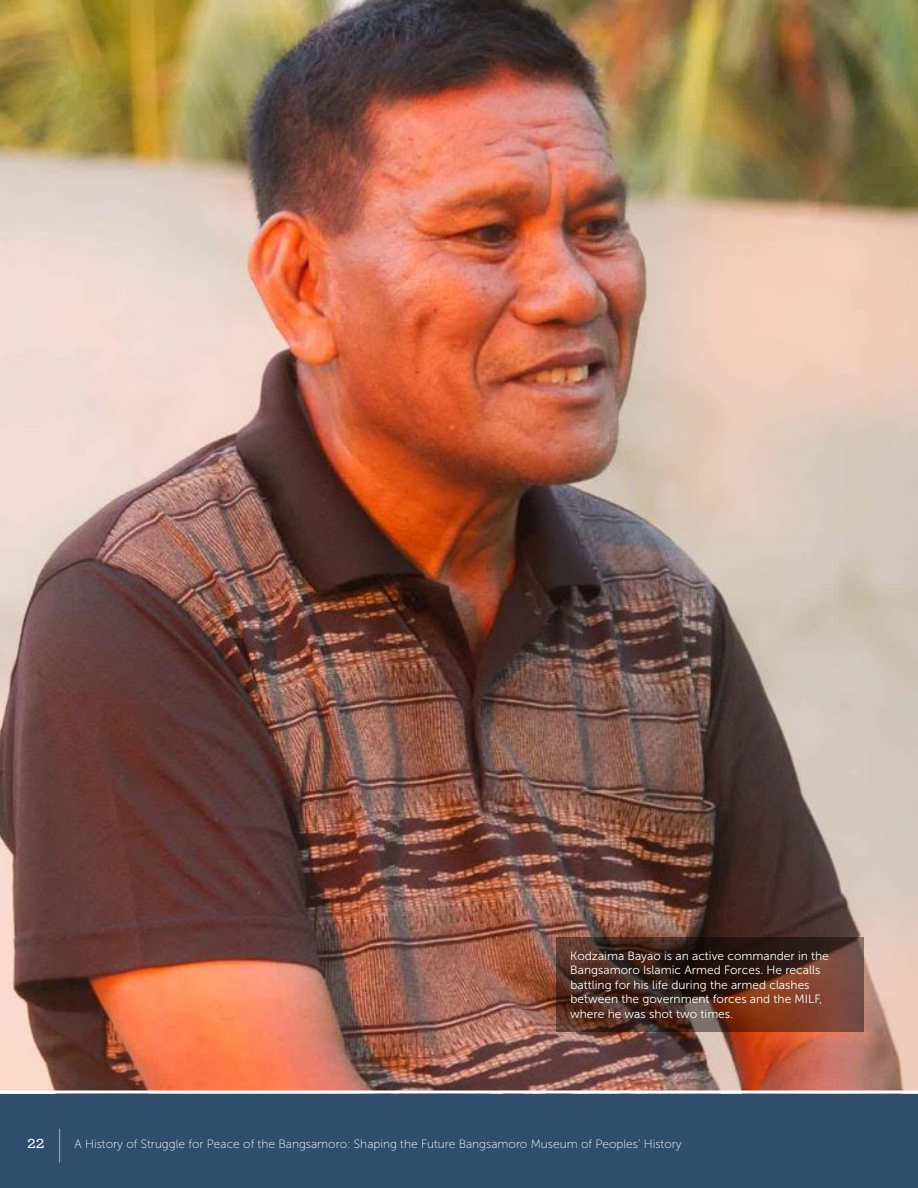
<style>
.page{position:relative;width:918px;height:1188px;background:#304d6b}
.page>*{position:absolute;margin:0;border:0;box-sizing:border-box;transform-origin:0 0}
.t1{font:36px "Museo Sans 100";color:#fff;scale:.33 1}
.t2{font:500 18px "Archer";color:#fff}
.t3{font:12px/14.4px "Museo Sans 300";color:#fff}
.t4{font:12px "Museo Sans 100";color:#fff}
</style>
<div class="page">
<img style="left:0;top:0;width:918px;height:1090px">
<svg style="left:0;top:1090px;width:918px;height:4px;background:#ebdad6"></svg>
<svg style="left:556px;top:937px;width:308px;height:95px;background:#502c21"></svg>
<p class="t3" style="left:570px;top:949px;width:260px">Kodzaima Bayao is an active commander in the Bangsamoro Islamic Armed Forces. He recalls battling for his life during the armed clashes between the government forces and the MILF, where he was shot two times.</p>
<h2 class="t2" style="left:27px;top:1129px;width:19px">22</h2>
<h1 class="t1" style="left:58px;top:1126px;width:11px">|</h1>
<p class="t4" style="left:75px;top:1138px;width:609px">A History of Struggle for Peace of the Bangsamoro: Shaping the Future Bangsamoro Museum of Peoples’ History</p>
</div>
